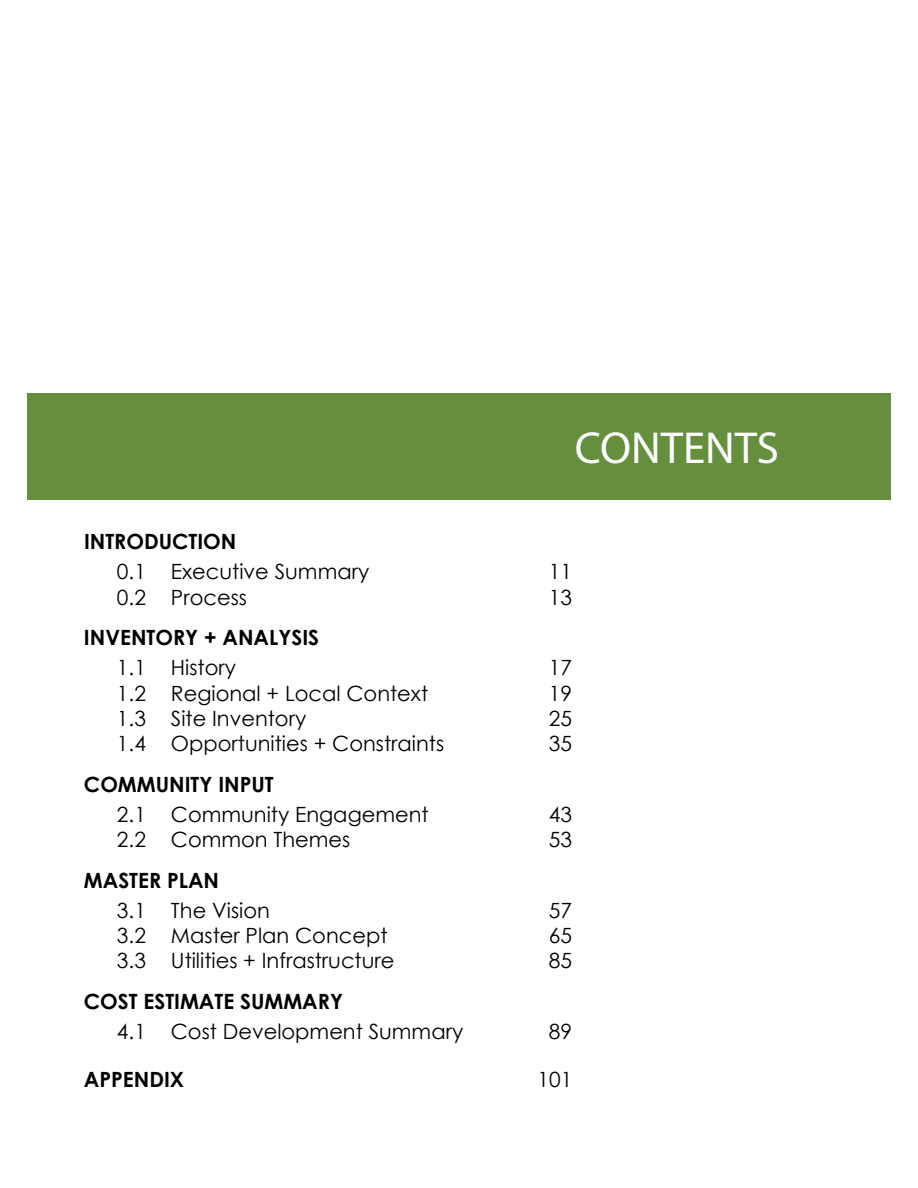
<style>
.page{position:relative;width:918px;height:1188px;background:#fff}
.page>*{position:absolute;margin:0;border:0;box-sizing:border-box;transform-origin:0 0}
.t1{font:45px "Myriad Pro";color:#fff}
.t2{font:21px "Century Gothic";color:#000}
.t3{font:700 21px "Century Gothic";color:#000}
</style>
<div class="page">
<div style="left:27px;top:393px;width:864px;height:107px;background:#658f3d"></div>
<h1 class="t1" style="left:575px;top:420px;width:206px">CONTENTS</h1>
<p class="t3" style="left:84px;top:526px;width:154px">INTRODUCTION</p>
<p class="t2" style="left:117px;top:557px;width:254px">0.1 Executive Summary</p>
<p class="t2" style="left:549px;top:557px;width:25px">11</p>
<p class="t2" style="left:117px;top:582px;width:132px">0.2 Process</p>
<p class="t2" style="left:549px;top:582px;width:25px">13</p>
<p class="t3" style="left:84px;top:622px;width:237px">INVENTORY + ANALYSIS</p>
<p class="t2" style="left:117px;top:653px;width:121px">1.1 History</p>
<p class="t2" style="left:549px;top:653px;width:25px">17</p>
<p class="t2" style="left:117px;top:678px;width:313px">1.2 Regional + Local Context</p>
<p class="t2" style="left:549px;top:678px;width:25px">19</p>
<p class="t2" style="left:117px;top:704px;width:191px">1.3 Site Inventory</p>
<p class="t2" style="left:549px;top:704px;width:25px">25</p>
<p class="t2" style="left:117px;top:729px;width:329px">1.4 Opportunities + Constraints</p>
<p class="t2" style="left:549px;top:729px;width:25px">35</p>
<p class="t3" style="left:84px;top:768px;width:191px">COMMUNITY INPUT</p>
<p class="t2" style="left:117px;top:800px;width:313px">2.1 Community Engagement</p>
<p class="t2" style="left:549px;top:800px;width:25px">43</p>
<p class="t2" style="left:117px;top:825px;width:235px">2.2 Common Themes</p>
<p class="t2" style="left:549px;top:825px;width:25px">53</p>
<p class="t3" style="left:84px;top:864px;width:137px">MASTER PLAN</p>
<p class="t2" style="left:117px;top:896px;width:155px">3.1 The Vision</p>
<p class="t2" style="left:549px;top:896px;width:25px">57</p>
<p class="t2" style="left:117px;top:921px;width:272px">3.2 Master Plan Concept</p>
<p class="t2" style="left:549px;top:921px;width:25px">65</p>
<p class="t2" style="left:117px;top:946px;width:279px">3.3 Utilities + Infrastructure</p>
<p class="t2" style="left:549px;top:946px;width:25px">85</p>
<p class="t3" style="left:84px;top:985px;width:261px">COST ESTIMATE SUMMARY</p>
<p class="t2" style="left:117px;top:1017px;width:348px">4.1 Cost Development Summary</p>
<p class="t2" style="left:549px;top:1017px;width:25px">89</p>
<p class="t3" style="left:84px;top:1063px;width:102px">APPENDIX</p>
<p class="t2" style="left:537px;top:1065px;width:36px">101</p>
</div>
